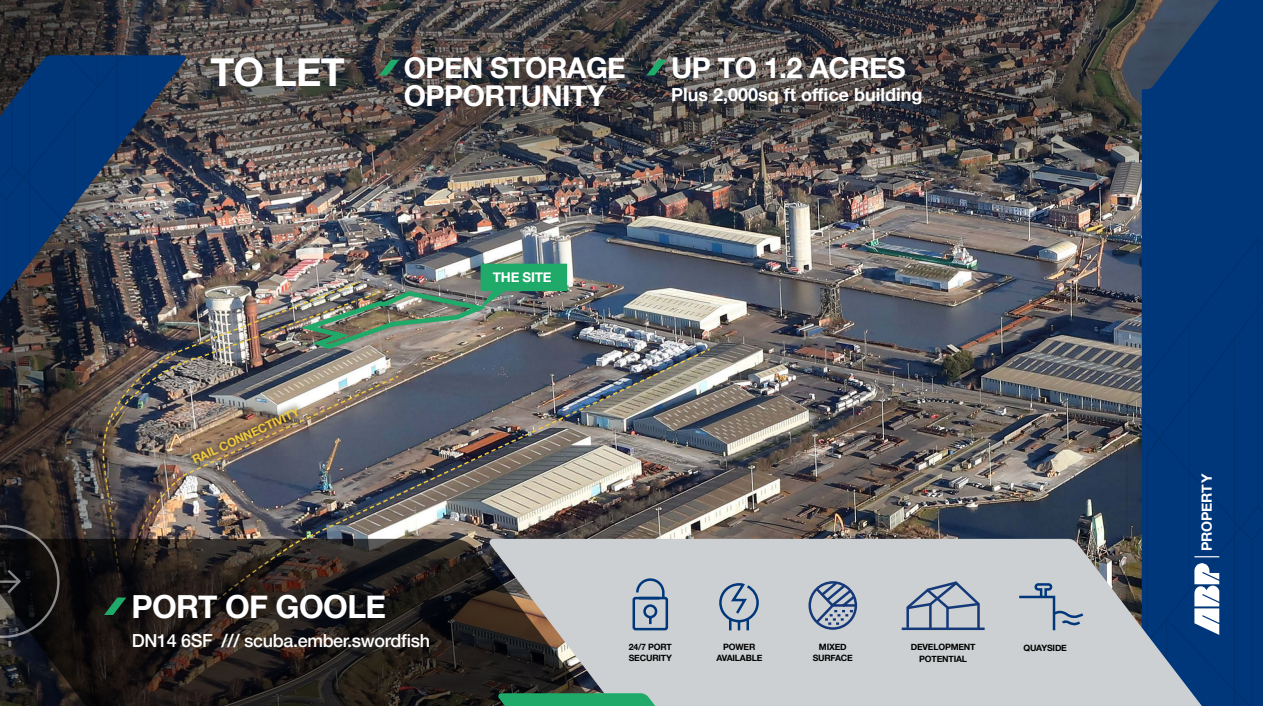
<style>
.page{position:relative;width:1263px;height:706px;background:#fff}
.page>*{position:absolute;margin:0;border:0;box-sizing:border-box;transform-origin:0 0}
.t1{font:700 39.3px "Helvetica Neue";color:#fff}
.t2{font:700 31.8px "Helvetica Neue";letter-spacing:-.02em;color:#fff}
.t3{font:700 28.65px/27.5px "Helvetica Neue";letter-spacing:-.02em;color:#fff}
.t4{font:500 18px "Helvetica Neue";letter-spacing:-.02em;color:#fff}
.t5{font:700 18px "Helvetica Neue";color:#fff}
.t6{font:700 14.1px "Helvetica Neue";letter-spacing:-.01em;color:#fff}
.t7{font:700 13.5px "Helvetica Neue";letter-spacing:-.02em;color:#fff}
.t8{font:700 12px "Helvetica Neue";color:#f0ca41}
.t9{font:700 8.7px/11.1px "Helvetica Neue";letter-spacing:-.02em;color:#000;text-align:center}
</style>
<div class="page">
<img style="left:680px;top:207px;width:462px;height:332px">
<img style="left:680px;top:0;width:462px;height:207px">
<svg style="left:1142px;top:0;width:121px;height:236px;background:#0b3a75"></svg>
<div style="left:1146px;top:179px;width:117px;height:221px;background:#00377b"></div>
<svg style="left:1125px;top:236px;width:134px;height:164px;background:#0b3c78"></svg>
<svg style="left:1256px;top:237px;width:7px;height:110px"></svg>
<div style="left:680px;top:539px;width:445px;height:167px;background:#cdd0d2"></div>
<svg style="left:718px;top:582px;width:42px;height:51px;background:#a0aebf"></svg>
<svg style="left:1125px;top:400px;width:138px;height:306px;background:#214c82"></svg>
<div style="left:808px;top:581px;width:49px;height:49px;border:3px solid #143878;border-radius:50%"></div>
<svg style="left:813px;top:579px;width:45px;height:47px;background:#93a0b6"></svg>
<svg style="left:1017px;top:594px;width:68px;height:39px;background:#b5bec8"></svg>
<div style="left:1034px;top:583px;width:18px;height:8px;border:3px solid #00377b;border-radius:2px"></div>
<svg style="left:905px;top:579px;width:76px;height:53px;background:#abb4c1"></svg>
<hr style="left:902px;top:627px;width:83px;height:3px;background:#143878">
<img style="left:0;top:0;width:680px;height:706px">
<img style="left:120px;top:347px;width:592px;height:357px">
<h1 class="t1" style="left:210px;top:41px;width:136px">TO LET</h1>
<h3 class="t3" style="left:404px;top:55px;width:223px">OPEN STORAGE<br>OPPORTUNITY</h3>
<h3 class="t3" style="left:671px;top:55px;width:236px">UP TO 1.2 ACRES</h3>
<h3 class="t5" style="left:671px;top:80px;width:253px">Plus 2,000sq ft office building</h3>
<h3 class="t8" style="left:189px;top:452px;width:119px;rotate:-25deg">RAIL CONNECTIVITY</h3>
<h3 class="t7" style="left:493px;top:266px;width:60px">THE SITE</h3>
<h2 class="t2" style="left:132px;top:582px;width:256px">PORT OF GOOLE</h2>
<h3 class="t4" style="left:132px;top:626px;width:300px">DN14 6SF /// scuba.ember.swordfish</h3>
<p class="t9" style="left:629px;top:642px;width:45px;text-align:left">24/7 PORT<br>SECURITY</p>
<p class="t9" style="left:716px;top:642px;width:48px">POWER<br>AVAILABLE</p>
<p class="t9" style="left:813px;top:642px;width:42px">MIXED<br>SURFACE</p>
<p class="t9" style="left:911px;top:642px;width:66px">DEVELOPMENT</p>
<p class="t9" style="left:1023px;top:642px;width:45px">QUAYSIDE</p>
<p class="t9" style="left:919px;top:653px;width:49px">POTENTIAL</p>
<h3 class="t6" style="left:1196px;top:551px;width:79px;rotate:-90deg">PROPERTY</h3>
</div>
